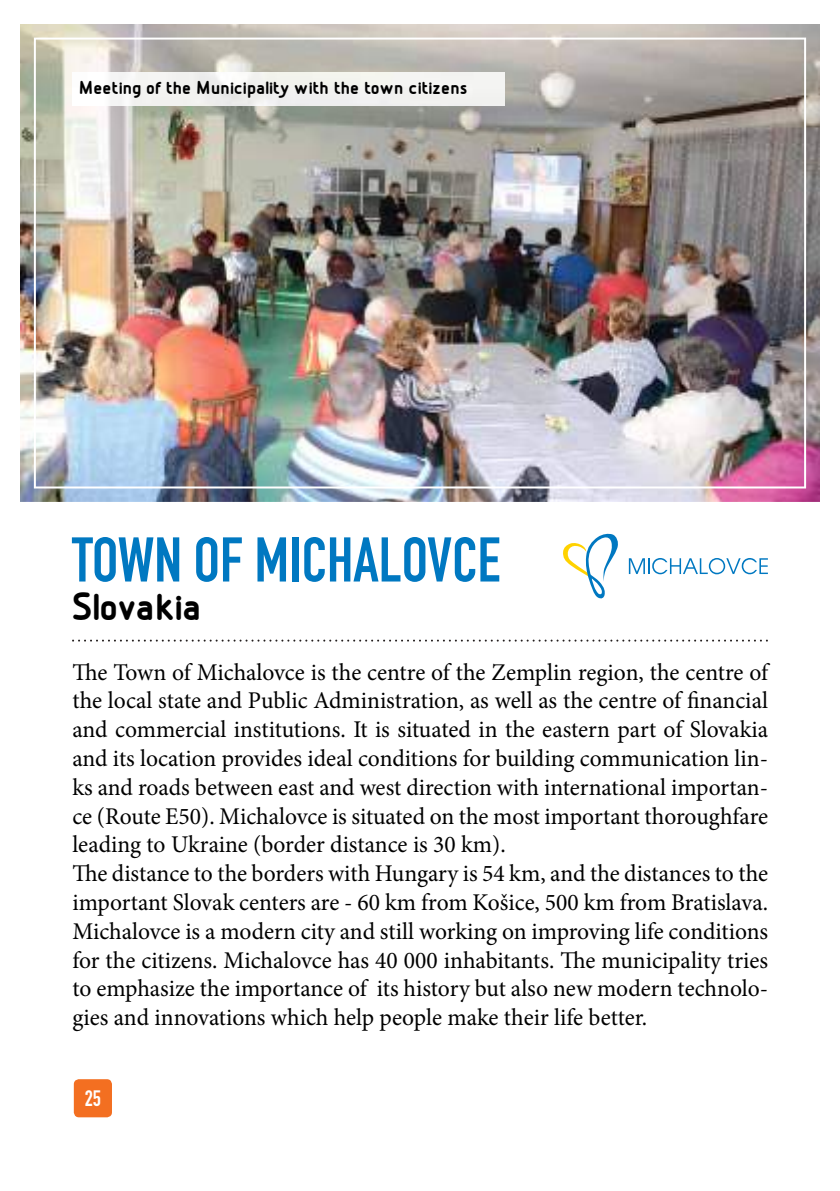
<style>
.page{position:relative;width:840px;height:1191px;background:#fff}
.page>*{position:absolute;margin:0;border:0;box-sizing:border-box;transform-origin:0 0}
.t1{font:62px "DIN Engschrift Std";color:#0078c1}
.t2{font:700 42px "Designio";color:#000}
.t3{font:24px/28.8px "Minion Pro";color:#000}
.t4{font:22px "DIN Engschrift Std";color:#fff}
.t5{font:700 20px "Designio";color:#000}
</style>
<div class="page">
<img style="left:20px;top:24px;width:799px;height:478px">
<img style="left:34px;top:38px;width:771px;height:450px">
<div style="left:74px;top:1079px;width:38px;height:38px;background:#f36f21;border-radius:5px"></div>
<svg style="left:563px;top:533px;width:55px;height:66px"></svg>
<svg style="left:628px;top:558px;width:139px;height:16px"></svg>
<svg style="left:72px;top:639px;width:695px;height:2px"></svg>
<img style="left:72px;top:72px;width:432px;height:34px">
<p class="t5" style="left:79px;top:77px;width:389px">Meeting of the Municipality with the town citizens</p>
<h1 class="t1" style="left:72px;top:523px;width:429px">TOWN OF MICHALOVCE</h1>
<h2 class="t2" style="left:72px;top:583px;width:131px">slovakia</h2>
<p class="t3" style="left:72px;top:657px;width:697px">The Town of Michalovce is the centre of the Zemplin region, the centre of the local state and Public Administration, as well as the centre of financial and commercial institutions. It is situated in the eastern part of Slovakia and its location provides ideal conditions for building communication lin&shy;ks and roads between east and west direction with international importan&shy;ce (Route E50). Michalovce is situated on the most important thoroughfare leading to Ukraine (border distance is 30 km).<br>The distance to the borders with Hungary is 54 km, and the distances to the important Slovak centers are - 60 km from Košice, 500 km from Bratislava.<br>Michalovce is a modern city and still working on improving life conditions for the citizens. Michalovce has 40 000 inhabitants. The municipality tries to emphasize the importance of its history but also new modern technolo&shy;gies and innovations which help people make their life better.</p>
<p class="t4" style="left:85px;top:1085px;width:18px">25</p>
</div>
